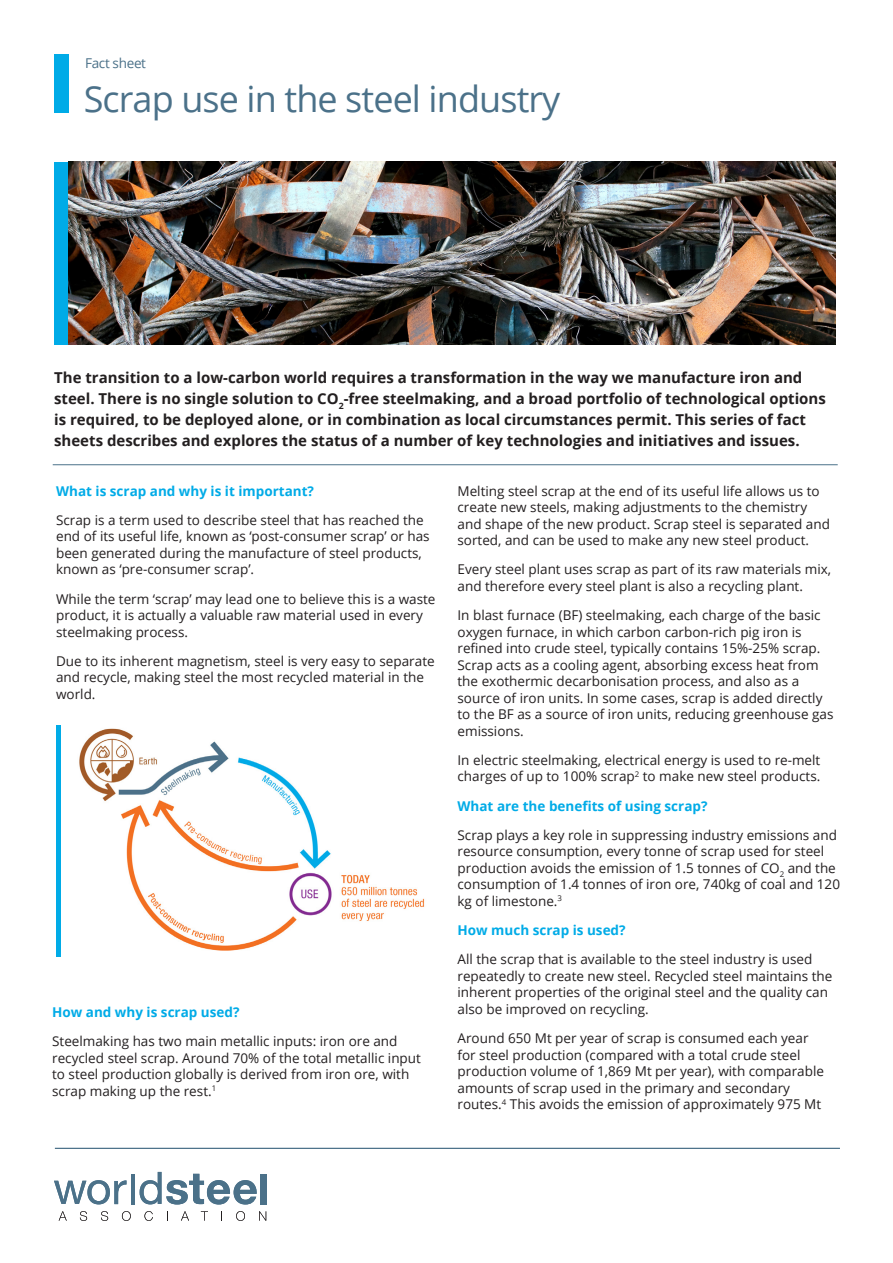
<style>
.page{position:relative;width:893px;height:1263px;background:#fff}
.page>*{position:absolute;margin:0;border:0;box-sizing:border-box;transform-origin:0 0}
.MAIN_HEADER{font:36px "Open Sans";letter-spacing:-.025em;color:#4b7189}
.Intro{font:700 15px/21px "Open Sans";color:#231f20}
.BODY_COPY{font:13.5px/16.5px "Open Sans";color:#231f20}
.Body_Copy_Headers{font:700 13.5px "Open Sans";color:#00abe7}
.FACT_SHEET_PRE-HEADE{font:13.5px "Open Sans";letter-spacing:-.025em;color:#4b7189}
</style>
<div class="page">
<div style="left:54px;top:54px;width:15px;height:58px;background:#00abe7"></div>
<div style="left:54px;top:162px;width:15px;height:182px;background:#00abe7"></div>
<hr style="left:53px;top:464px;width:785px;height:1px;background:#4b7189">
<img style="left:69px;top:162px;width:767px;height:182px">
<svg style="left:259px;top:1211px;width:7px;height:9px"></svg>
<svg style="left:236px;top:1211px;width:9px;height:10px"></svg>
<svg style="left:201px;top:1211px;width:7px;height:9px"></svg>
<svg style="left:181px;top:1211px;width:8px;height:9px"></svg>
<svg style="left:144px;top:1211px;width:9px;height:10px"></svg>
<svg style="left:122px;top:1211px;width:9px;height:10px"></svg>
<svg style="left:101px;top:1211px;width:7px;height:10px"></svg>
<svg style="left:80px;top:1211px;width:7px;height:10px"></svg>
<svg style="left:59px;top:1211px;width:8px;height:9px"></svg>
<div style="left:260px;top:1174px;width:7px;height:30px;background:#4b7189"></div>
<svg style="left:140px;top:1172px;width:117px;height:32px"></svg>
<hr style="left:131px;top:1174px;width:4px;height:30px;background:#4b7189">
<svg style="left:54px;top:1180px;width:72px;height:24px"></svg>
<hr style="left:55px;top:1148px;width:785px;height:1px;background:#4b7189">
<hr style="left:56px;top:725px;width:4px;height:232px;background:#00abe7">
<img style="left:79px;top:728px;width:346px;height:223px">
<p class="FACT_SHEET_PRE-HEADE" style="left:85px;top:54px;width:62px">Fact sheet</p>
<p class="MAIN_HEADER" style="left:84px;top:75px;width:478px">Scrap use in the steel industry</p>
<p class="Intro" style="left:54px;top:367px;width:773px">The transition to a low-carbon world requires a transformation in the way we manufacture iron and steel. There is no single solution to CO<sub>2</sub>-free steelmaking, and a broad portfolio of technological options is required, to be deployed alone, or in combination as local circumstances permit. This series of fact sheets describes and explores the status of a number of key technologies and initiatives and issues.</p>
<p class="Body_Copy_Headers" style="left:56px;top:481px;width:259px">What is scrap and why is it important?</p>
<p class="BODY_COPY" style="left:56px;top:511px;width:375px">Scrap is a term used to describe steel that has reached the end of its useful life, known as ‘post-consumer scrap’ or has been generated during the manufacture of steel products, known as ‘pre-consumer scrap’.</p>
<p class="BODY_COPY" style="left:56px;top:590px;width:381px">While the term ‘scrap’ may lead one to believe this is a waste product, it is actually a valuable raw material used in every steelmaking process.</p>
<p class="BODY_COPY" style="left:56px;top:652px;width:380px">Due to its inherent magnetism, steel is very easy to separate and recycle, making steel the most recycled material in the world.</p>
<p class="Body_Copy_Headers" style="left:52px;top:1002px;width:189px">How and why is scrap used?</p>
<p class="BODY_COPY" style="left:52px;top:1032px;width:370px">Steelmaking has two main metallic inputs: iron ore and recycled steel scrap. Around 70% of the total metallic input to steel production globally is derived from iron ore, with scrap making up the rest.<sup>1</sup></p>
<p class="BODY_COPY" style="left:458px;top:482px;width:374px">Melting steel scrap at the end of its useful life allows us to create new steels, making adjustments to the chemistry and shape of the new product. Scrap steel is separated and sorted, and can be used to make any new steel product.</p>
<p class="BODY_COPY" style="left:458px;top:561px;width:375px">Every steel plant uses scrap as part of its raw materials mix, and therefore every steel plant is also a recycling plant.</p>
<p class="BODY_COPY" style="left:458px;top:606px;width:377px">In blast furnace (BF) steelmaking, each charge of the basic oxygen furnace, in which carbon carbon-rich pig iron is refined into crude steel, typically contains 15%-25% scrap.<br>Scrap acts as a cooling agent, absorbing excess heat from the exothermic decarbonisation process, and also as a source of iron units. In some cases, scrap is added directly to the BF as a source of iron units, reducing greenhouse gas emissions.</p>
<p class="BODY_COPY" style="left:458px;top:751px;width:364px">In electric steelmaking, electrical energy is used to re-melt charges of up to 100% scrap<sup>2</sup> to make new steel products.</p>
<p class="Body_Copy_Headers" style="left:458px;top:796px;width:251px">What are the benefits of using scrap?</p>
<p class="BODY_COPY" style="left:458px;top:826px;width:384px">Scrap plays a key role in suppressing industry emissions and resource consumption, every tonne of scrap used for steel production avoids the emission of 1.5 tonnes of CO<sub>2</sub> and the consumption of 1.4 tonnes of iron ore, 740kg of coal and 120 kg of limestone.<sup>3</sup></p>
<p class="Body_Copy_Headers" style="left:458px;top:921px;width:170px">How much scrap is used?</p>
<p class="BODY_COPY" style="left:458px;top:951px;width:376px">All the scrap that is available to the steel industry is used repeatedly to create new steel. Recycled steel maintains the inherent properties of the original steel and the quality can also be improved on recycling.</p>
<p class="BODY_COPY" style="left:458px;top:1030px;width:368px">Around 650 Mt per year of scrap is consumed each year for steel production (compared with a total crude steel production volume of 1,869 Mt per year), with comparable amounts of scrap used in the primary and secondary routes.<sup>4</sup> This avoids the emission of approximately 975 Mt</p>
</div>
